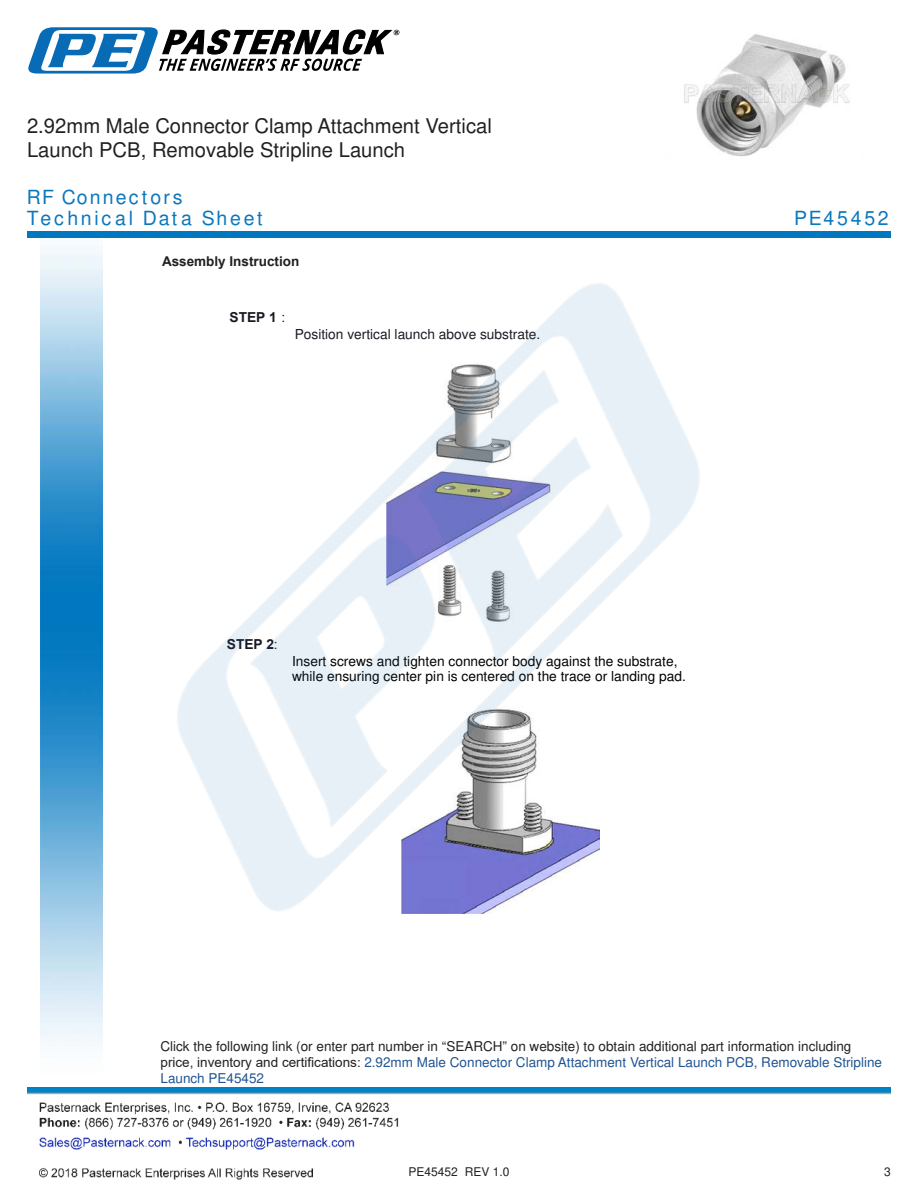
<style>
.page{position:relative;width:918px;height:1188px;background:#fff}
.page>*{position:absolute;margin:0;border:0;box-sizing:border-box;transform-origin:0 0}
.t1{font:20.25px/24.3px "Arial";color:#221f1f}
.t2{font:900 19.5px/20.4px "Arial";letter-spacing:.14em;color:#0a77bd}
.t3{font:13.8px/15.3px "Arial";color:#000}
.t4{font:13.8px "Arial";color:#191924}
.t5{font:700 13.8px "Arial";color:#191924}
.t6{font:13.5px/16.2px "Arial";color:#221f1f}
.t7{font:700 13.5px "Arial";color:#221f1f}
.t8{font:12px "Arial";color:#221f1f}
.s1{font-weight:400}
.s2{color:#1f5392}
</style>
<div class="page">
<img style="left:39px;top:1102px;width:360px;height:78px">
<img style="left:102px;top:246px;width:598px;height:724px">
<img style="left:40px;top:237px;width:62px;height:804px">
<img style="left:27px;top:1088px;width:864px;height:7px">
<svg style="left:28px;top:27px;width:371px;height:47px"></svg>
<div style="left:27px;top:231px;width:864px;height:6px;background:#0177c0"></div>
<img style="left:684px;top:34px;width:166px;height:123px">
<h1 class="t1" style="left:27px;top:115px;width:466px">2.92mm Male Connector Clamp Attachment Vertical<br>Launch PCB, Removable Stripline Launch</h1>
<h2 class="t2" style="left:27px;top:187px;width:237px">RF Connectors<br>Technical Data Sheet</h2>
<p class="t7" style="left:162px;top:252px;width:139px">Assembly Instruction</p>
<p class="t5" style="left:230px;top:307px;width:57px">STEP 1 <span class="s1">:</span></p>
<p class="t4" style="left:295px;top:328px;width:247px">Position vertical launch above substrate.</p>
<h2 class="t2" style="left:794px;top:208px;width:96px">PE45452</h2>
<p class="t5" style="left:227px;top:635px;width:52px">STEP 2<span class="s1">:</span></p>
<p class="t3" style="left:292px;top:654px;width:395px">Insert screws and tighten connector body against the substrate, while ensuring center pin is centered on the trace or landing pad.</p>
<p class="t6" style="left:160px;top:1039px;width:723px">Click the following link (or enter part number in “SEARCH” on website) to obtain additional part information including price, inventory and certi昀椀cations: <span class="s2">2.92mm Male Connector Clamp Attachment Vertical Launch PCB, Removable Stripline<br>Launch PE45452</span></p>
<p class="t8" style="left:409px;top:1167px;width:102px">PE45452 REV 1.0</p>
<p class="t8" style="left:884px;top:1167px;width:8px">3</p>
</div>
